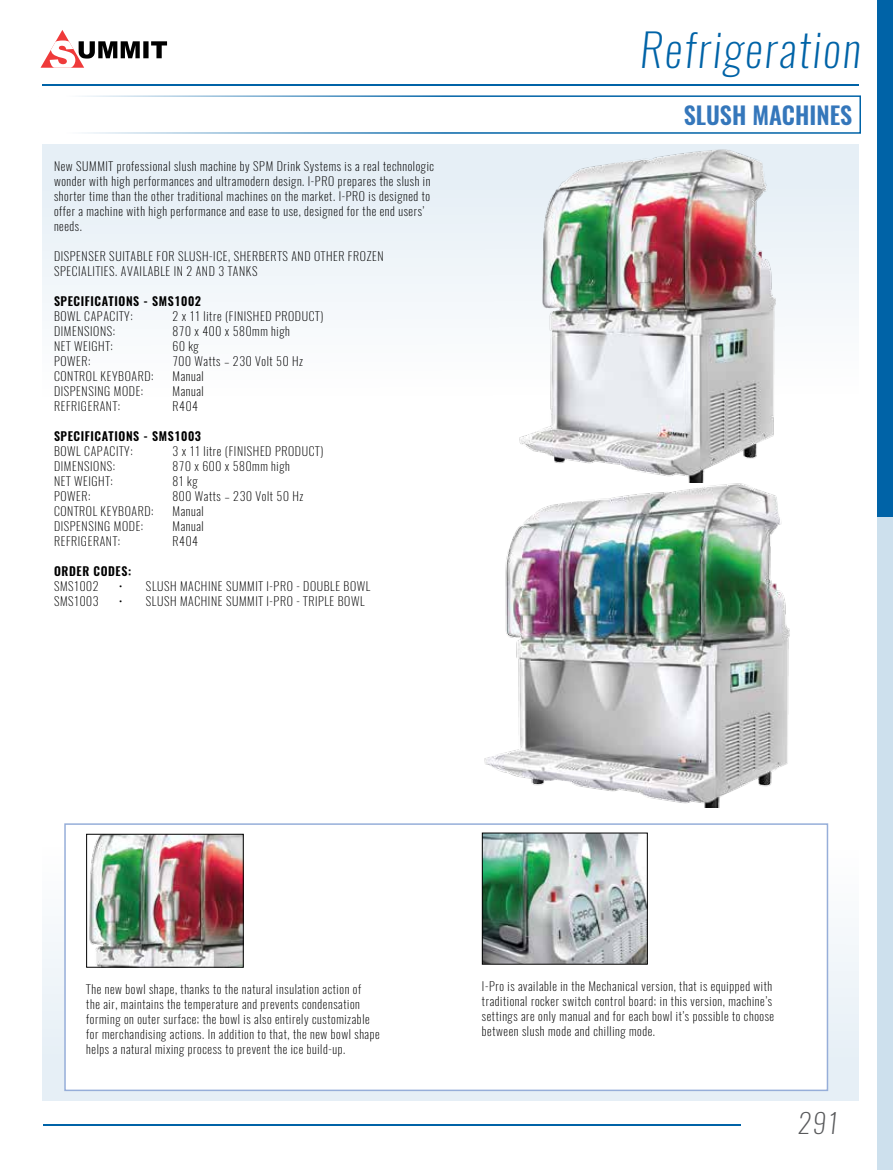
<style>
.page{position:relative;width:893px;height:1170px;background:#fff}
.page>*{position:absolute;margin:0;border:0;box-sizing:border-box;transform-origin:0 0}
.t1{font:italic 200 45px "Oswald";letter-spacing:.05em;color:#0063a7}
.t2{font:italic 200 27px "Oswald";color:#58595b}
.t3{font:600 24px "Oswald";color:#3577bb}
.t4{font:200 12px/15px "Oswald";letter-spacing:.05em;color:#000}
.t5{font:600 12px "Oswald";letter-spacing:.05em;color:#000}
</style>
<div class="page">
<div style="left:43px;top:144px;width:816px;height:287px;background:linear-gradient(to bottom,#e3edf5,#fff)"></div>
<div style="left:43px;top:811px;width:816px;height:289px;background:linear-gradient(to bottom,#fff,#e3edf5)"></div>
<div style="left:64px;top:823px;width:764px;height:267px;background:#fff;border:2px solid #96aed9"></div>
<svg style="left:41px;top:30px;width:126px;height:38px"></svg>
<img style="left:484px;top:482px;width:306px;height:325px">
<img style="left:503px;top:144px;width:285px;height:338px">
<img style="left:89px;top:835px;width:153px;height:130px">
<div style="left:86px;top:833px;width:158px;height:134px;border:1px solid #000"></div>
<img style="left:484px;top:834px;width:162px;height:128px">
<div style="left:482px;top:832px;width:166px;height:132px;border:1px solid #000"></div>
<div style="left:37px;top:95px;width:824px;height:39px;border:2px solid #0063a7"></div>
<div style="left:878px;top:0;width:15px;height:1169px;background:#cde0ed"></div>
<hr style="left:44px;top:1124px;width:697px;height:1px;background:#0063a7">
<hr style="left:42px;top:84px;width:816px;height:2px;background:#0063a7">
<div style="left:878px;top:0;width:15px;height:517px;background:#0063a7"></div>
<h1 class="t1" style="left:640px;top:19px;width:222px">Refrigeration</h1>
<p class="t4" style="left:54px;top:158px;width:382px">New SUMMIT professional slush machine by SPM Drink Systems is a real technologic wonder with high performances and ultramodern design. I-PRO prepares the slush in shorter time than the other traditional machines on the market. I-PRO is designed to offer a machine with high performance and ease to use, designed for the end users’ needs.</p>
<p class="t4" style="left:54px;top:248px;width:331px">DISPENSER SUITABLE FOR SLUSH-ICE, SHERBERTS AND OTHER FROZEN<br>SPECIALITIES. AVAILABLE IN 2 AND 3 TANKS</p>
<p class="t5" style="left:54px;top:292px;width:149px">SPECIFICATIONS - SMS1002</p>
<p class="t4" style="left:54px;top:308px;width:80px">BOWL CAPACITY:</p>
<p class="t4" style="left:172px;top:308px;width:152px">2 x 11 litre (FINISHED PRODUCT)</p>
<p class="t4" style="left:54px;top:323px;width:63px">DIMENSIONS:</p>
<p class="t4" style="left:172px;top:323px;width:119px">870 x 400 x 580mm high</p>
<p class="t4" style="left:54px;top:338px;width:60px">NET WEIGHT:</p>
<p class="t4" style="left:172px;top:338px;width:28px">60 kg</p>
<p class="t4" style="left:54px;top:353px;width:38px">POWER:</p>
<p class="t4" style="left:172px;top:353px;width:132px">700 Watts – 230 Volt 50 Hz</p>
<p class="t4" style="left:54px;top:368px;width:101px">CONTROL KEYBOARD:</p>
<p class="t4" style="left:172px;top:368px;width:33px">Manual</p>
<p class="t4" style="left:54px;top:383px;width:91px">DISPENSING MODE:</p>
<p class="t4" style="left:172px;top:383px;width:33px">Manual</p>
<p class="t4" style="left:54px;top:398px;width:68px">REFRIGERANT:</p>
<p class="t4" style="left:172px;top:398px;width:27px">R404</p>
<p class="t5" style="left:54px;top:427px;width:149px">SPECIFICATIONS - SMS1003</p>
<p class="t4" style="left:54px;top:443px;width:80px">BOWL CAPACITY:</p>
<p class="t4" style="left:172px;top:443px;width:152px">3 x 11 litre (FINISHED PRODUCT)</p>
<p class="t4" style="left:54px;top:458px;width:63px">DIMENSIONS:</p>
<p class="t4" style="left:172px;top:458px;width:119px">870 x 600 x 580mm high</p>
<p class="t4" style="left:54px;top:473px;width:60px">NET WEIGHT:</p>
<p class="t4" style="left:172px;top:473px;width:27px">81 kg</p>
<p class="t4" style="left:54px;top:488px;width:38px">POWER:</p>
<p class="t4" style="left:172px;top:488px;width:132px">800 Watts – 230 Volt 50 Hz</p>
<p class="t4" style="left:54px;top:503px;width:101px">CONTROL KEYBOARD:</p>
<p class="t4" style="left:172px;top:503px;width:33px">Manual</p>
<p class="t4" style="left:54px;top:518px;width:91px">DISPENSING MODE:</p>
<p class="t4" style="left:172px;top:518px;width:33px">Manual</p>
<p class="t4" style="left:54px;top:533px;width:68px">REFRIGERANT:</p>
<p class="t4" style="left:172px;top:533px;width:27px">R404</p>
<p class="t5" style="left:54px;top:562px;width:79px">ORDER CODES:</p>
<p class="t4" style="left:54px;top:578px;width:46px">SMS1002</p>
<p class="t4" style="left:119px;top:578px;width:253px">• SLUSH MACHINE SUMMIT I-PRO - DOUBLE BOWL</p>
<p class="t4" style="left:54px;top:593px;width:46px">SMS1003</p>
<p class="t4" style="left:119px;top:593px;width:247px">• SLUSH MACHINE SUMMIT I-PRO - TRIPLE BOWL</p>
<h3 class="t3" style="left:684px;top:98px;width:170px">SLUSH MACHINES</h3>
<p class="t4" style="left:86px;top:981px;width:295px">The new bowl shape, thanks to the natural insulation action of<br>the air, maintains the temperature and prevents condensation forming on outer surface; the bowl is also entirely customizable for merchandising actions. In addition to that, the new bowl shape helps a natural mixing process to prevent the ice build-up.</p>
<p class="t4" style="left:482px;top:978px;width:294px">I-Pro is available in the Mechanical version, that is equipped with traditional rocker switch control board; in this version, machine’s settings are only manual and for each bowl it’s possible to choose between slush mode and chilling mode.</p>
<h2 class="t2" style="left:798px;top:1104px;width:42px">291</h2>
</div>
